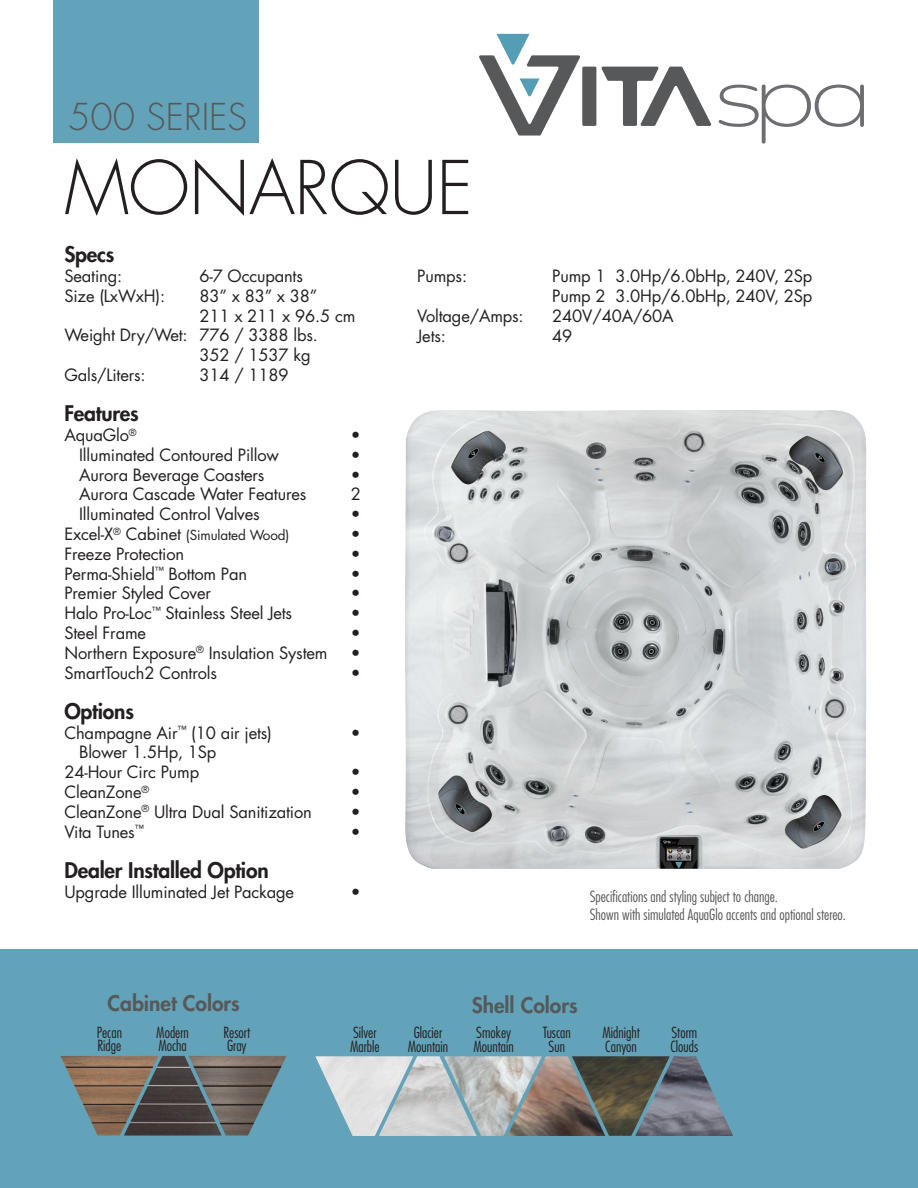
<style>
.page{position:relative;width:918px;height:1188px;background:#fff}
.page>*{position:absolute;margin:0;border:0;box-sizing:border-box;transform-origin:0 0}
.t1{font:300 72px "Futura";letter-spacing:-.01em;color:#231f20}
.t2{font:300 36px "Futura";color:#57585a}
.t3{font:800 21px "Futura";letter-spacing:-.01em;color:#231f20}
.t4{font:800 21px "Futura";color:#57585a}
.t5{font:16.5px "Futura";letter-spacing:-.01em;color:#231f20}
.t6{font:300 condensed 15px "Futura";color:#231f20}
.t7{font:300 condensed 15px "Futura";color:#57585a}
.t8{font:13.5px "Futura";letter-spacing:-.01em;color:#231f20}
.s1{font-size:16.5px}
</style>
<div class="page">
<img style="left:405px;top:410px;width:461px;height:459px">
<svg style="left:719px;top:85px;width:145px;height:59px"></svg>
<div style="left:582px;top:67px;width:14px;height:59px;background:#57585a;border-radius:2px"></div>
<svg style="left:601px;top:67px;width:111px;height:59px"></svg>
<svg style="left:479px;top:34px;width:101px;height:102px"></svg>
<div style="left:0;top:950px;width:918px;height:238px;background:#63a3b9"></div>
<img style="left:60px;top:1056px;width:64px;height:80px">
<img style="left:124px;top:1056px;width:65px;height:80px">
<img style="left:189px;top:1056px;width:98px;height:80px">
<div style="left:53px;top:0;width:205px;height:143px;background:#63a3b9"></div>
<img style="left:315px;top:1056px;width:64px;height:80px">
<img style="left:379px;top:1056px;width:65px;height:80px">
<img style="left:444px;top:1056px;width:63px;height:80px">
<img style="left:507px;top:1056px;width:65px;height:80px">
<img style="left:572px;top:1056px;width:63px;height:80px">
<img style="left:635px;top:1056px;width:98px;height:80px">
<p class="t2" style="left:68px;top:96px;width:180px">500 SERIES</p>
<p class="t1" style="left:64px;top:144px;width:410px">MONARQUE</p>
<p class="t3" style="left:64px;top:241px;width:52px">Specs</p>
<p class="t5" style="left:64px;top:265px;width:59px">Seating:</p>
<p class="t5" style="left:199px;top:265px;width:105px">6-7 Occupants</p>
<p class="t5" style="left:64px;top:285px;width:102px">Size (LxWxH):</p>
<p class="t5" style="left:199px;top:285px;width:120px">83” x 83” x 38”</p>
<p class="t5" style="left:199px;top:305px;width:157px">211 x 211 x 96.5 cm</p>
<p class="t5" style="left:64px;top:325px;width:255px">Weight Dry/Wet: 776 / 3388 lbs.</p>
<p class="t5" style="left:199px;top:345px;width:113px">352 / 1537 kg</p>
<p class="t5" style="left:64px;top:364px;width:83px">Gals/Liters:</p>
<p class="t5" style="left:199px;top:364px;width:91px">314 / 1189</p>
<p class="t3" style="left:64px;top:400px;width:76px">Features</p>
<p class="t5" style="left:64px;top:424px;width:74px">AquaGlo<sup>®</sup></p>
<p class="t5" style="left:351px;top:424px;width:11px">•</p>
<p class="t5" style="left:79px;top:444px;width:201px">Illuminated Contoured Pillow</p>
<p class="t5" style="left:351px;top:444px;width:11px">•</p>
<p class="t5" style="left:79px;top:464px;width:187px">Aurora Beverage Coasters</p>
<p class="t5" style="left:351px;top:464px;width:11px">•</p>
<p class="t5" style="left:79px;top:484px;width:229px">Aurora Cascade Water Features</p>
<p class="t5" style="left:351px;top:484px;width:12px">2</p>
<p class="t5" style="left:79px;top:504px;width:182px">Illuminated Control Valves</p>
<p class="t5" style="left:351px;top:504px;width:11px">•</p>
<p class="t8" style="left:64px;top:526px;width:226px"><span class="s1">Excel-X</span><sup>®</sup> <span class="s1">Cabinet</span> (Simulated Wood)</p>
<p class="t5" style="left:351px;top:523px;width:11px">•</p>
<p class="t5" style="left:64px;top:543px;width:121px">Freeze Protection</p>
<p class="t5" style="left:351px;top:543px;width:11px">•</p>
<p class="t5" style="left:64px;top:563px;width:184px">Perma-Shield<sup>™</sup> Bottom Pan</p>
<p class="t5" style="left:351px;top:563px;width:11px">•</p>
<p class="t5" style="left:64px;top:583px;width:148px">Premier Styled Cover</p>
<p class="t5" style="left:351px;top:583px;width:11px">•</p>
<p class="t5" style="left:64px;top:603px;width:229px">Halo Pro-Loc<sup>™</sup> Stainless Steel Jets</p>
<p class="t5" style="left:351px;top:603px;width:11px">•</p>
<p class="t5" style="left:64px;top:622px;width:83px">Steel Frame</p>
<p class="t5" style="left:351px;top:622px;width:11px">•</p>
<p class="t5" style="left:64px;top:642px;width:265px">Northern Exposure<sup>®</sup> Insulation System</p>
<p class="t5" style="left:351px;top:642px;width:11px">•</p>
<p class="t5" style="left:64px;top:662px;width:154px">SmartTouch2 Controls</p>
<p class="t5" style="left:351px;top:662px;width:11px">•</p>
<p class="t3" style="left:64px;top:698px;width:71px">Options</p>
<p class="t5" style="left:64px;top:722px;width:209px">Champagne Air<sup>™</sup> (10 air jets)</p>
<p class="t5" style="left:351px;top:722px;width:11px">•</p>
<p class="t5" style="left:79px;top:742px;width:139px">Blower 1.5Hp, 1Sp</p>
<p class="t5" style="left:64px;top:762px;width:136px">24-Hour Circ Pump</p>
<p class="t5" style="left:351px;top:762px;width:11px">•</p>
<p class="t5" style="left:64px;top:781px;width:86px">CleanZone<sup>®</sup></p>
<p class="t5" style="left:351px;top:781px;width:11px">•</p>
<p class="t5" style="left:64px;top:801px;width:249px">CleanZone<sup>®</sup> Ultra Dual Sanitization</p>
<p class="t5" style="left:351px;top:801px;width:11px">•</p>
<p class="t5" style="left:64px;top:821px;width:81px">Vita Tunes<sup>™</sup></p>
<p class="t5" style="left:351px;top:821px;width:11px">•</p>
<p class="t3" style="left:64px;top:857px;width:206px">Dealer Installed Option</p>
<p class="t5" style="left:64px;top:881px;width:231px">Upgrade Illuminated Jet Package</p>
<p class="t5" style="left:351px;top:881px;width:11px">•</p>
<p class="t5" style="left:417px;top:266px;width:51px">Pumps:</p>
<p class="t5" style="left:552px;top:266px;width:262px">Pump 1 3.0Hp/6.0bHp, 240V, 2Sp</p>
<p class="t5" style="left:552px;top:285px;width:262px">Pump 2 3.0Hp/6.0bHp, 240V, 2Sp</p>
<p class="t5" style="left:417px;top:305px;width:108px">Voltage/Amps:</p>
<p class="t5" style="left:552px;top:305px;width:123px">240V/40A/60A</p>
<p class="t5" style="left:417px;top:325px;width:30px">Jets:</p>
<p class="t5" style="left:552px;top:325px;width:22px">49</p>
<p class="t7" style="left:590px;top:887px;width:190px">Specifications and styling subject to change.</p>
<p class="t7" style="left:590px;top:905px;width:258px">Shown with simulated AquaGlo accents and optional stereo.</p>
<p class="t4" style="left:108px;top:990px;width:134px">Cabinet Colors</p>
<p class="t4" style="left:472px;top:992px;width:107px">Shell Colors</p>
<p class="t6" style="left:97px;top:1023px;width:27px">Pecan</p>
<p class="t6" style="left:98px;top:1037px;width:25px">Ridge</p>
<p class="t6" style="left:156px;top:1023px;width:34px">Modern</p>
<p class="t6" style="left:158px;top:1037px;width:30px">Mocha</p>
<p class="t6" style="left:224px;top:1023px;width:28px">Resort</p>
<p class="t6" style="left:227px;top:1037px;width:21px">Gray</p>
<p class="t6" style="left:353px;top:1024px;width:25px">Silver</p>
<p class="t6" style="left:350px;top:1037px;width:31px">Marble</p>
<p class="t6" style="left:414px;top:1024px;width:30px">Glacier</p>
<p class="t6" style="left:408px;top:1037px;width:42px">Mountain</p>
<p class="t6" style="left:476px;top:1024px;width:36px">Smokey</p>
<p class="t6" style="left:474px;top:1037px;width:42px">Mountain</p>
<p class="t6" style="left:543px;top:1024px;width:29px">Tuscan</p>
<p class="t6" style="left:549px;top:1037px;width:18px">Sun</p>
<p class="t6" style="left:602px;top:1024px;width:39px">Midnight</p>
<p class="t6" style="left:605px;top:1037px;width:33px">Canyon</p>
<p class="t6" style="left:671px;top:1024px;width:27px">Storm</p>
<p class="t6" style="left:670px;top:1037px;width:29px">Clouds</p>
</div>
